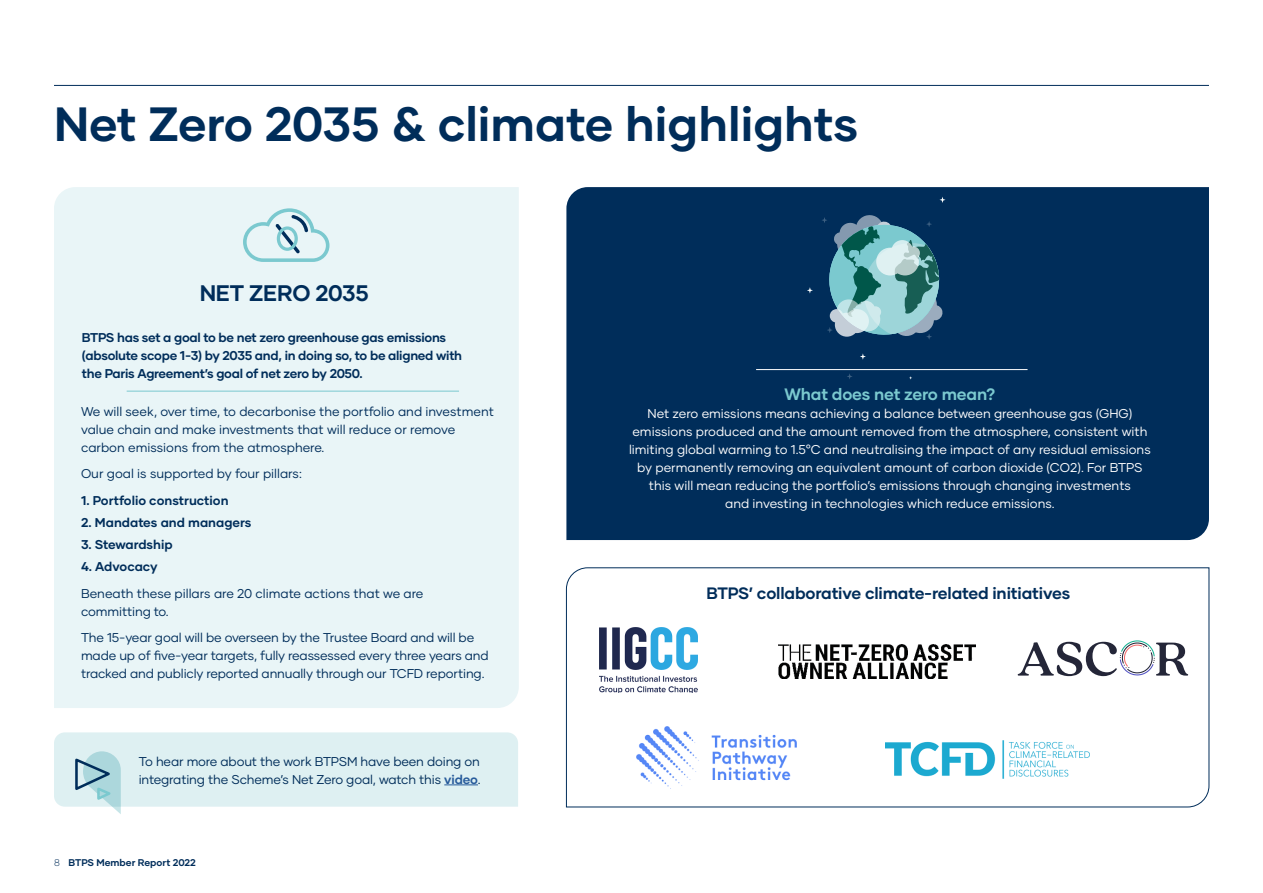
<style>
.page{position:relative;width:1263px;height:893px;background:#fff}
.page>*{position:absolute;margin:0;border:0;box-sizing:border-box;transform-origin:0 0}
.t1{font:700 48px "Gilmer";color:#002d5a}
.t2{font:700 22.5px "Gilmer";letter-spacing:-.015em;color:#002d5a}
.t3{font:700 16.5px "Gilmer";letter-spacing:-.01em;color:#002d5a}
.t4{font:700 16.5px "Gilmer";letter-spacing:-.01em;color:#7bc9cf}
.t5{font:12.75px/18px "Gilmer";letter-spacing:-.01em;color:#002d5a}
.t6{font:12.75px/18px "Gilmer";color:#fff;text-align:center}
.t7{font:700 12.75px/18px "Gilmer";letter-spacing:-.02em;color:#002d5a}
.t8{font:700 12.75px "Gilmer";color:#002d5a}
.t9{font:700 9.75px "Gilmer";color:#002d5a}
.s1{font-weight:700;color:#275b9b}
.s2{font-weight:300}
</style>
<div class="page">
<div style="left:54px;top:187px;width:465px;height:521px;background:#e9f5f7"></div>
<div style="left:566px;top:187px;width:643px;height:353px;background:#002d5a"></div>
<svg style="left:566px;top:567px;width:644px;height:241px"></svg>
<hr style="left:127px;top:391px;width:332px;height:1px;background:#7bc9cf">
<svg style="left:243px;top:208px;width:86px;height:54px;background:#c8e3e8"></svg>
<hr style="left:54px;top:85px;width:1155px;height:1px;background:#002d5a">
<hr style="left:756px;top:369px;width:271px;height:1px;background:#fff">
<svg style="left:939px;top:197px;width:6px;height:6px"></svg>
<svg style="left:807px;top:287px;width:6px;height:6px"></svg>
<svg style="left:860px;top:353px;width:6px;height:7px"></svg>
<svg style="left:847px;top:373px;width:6px;height:7px"></svg>
<svg style="left:909px;top:376px;width:3px;height:4px"></svg>
<svg style="left:821px;top:213px;width:124px;height:128px;background:#427b8d"></svg>
<svg style="left:891px;top:240px;width:22px;height:22px"></svg>
<div style="left:876px;top:248px;width:28px;height:27px;background:#dff1f2;border-radius:50%"></div>
<svg style="left:891px;top:248px;width:28px;height:27px"></svg>
<svg style="left:907px;top:246px;width:13px;height:14px"></svg>
<svg style="left:856px;top:301px;width:19px;height:18px"></svg>
<svg style="left:836px;top:299px;width:24px;height:24px"></svg>
<div style="left:856px;top:307px;width:24px;height:24px;background:linear-gradient(to bottom,#c8e8ea,#c1e5e8);border-radius:50%"></div>
<div style="left:870px;top:306px;width:11px;height:12px;background:#cfeaec;border-radius:50%"></div>
<svg style="left:845px;top:309px;width:24px;height:24px"></svg>
<svg style="left:835px;top:313px;width:24px;height:24px"></svg>
<svg style="left:830px;top:309px;width:13px;height:14px"></svg>
<svg style="left:54px;top:732px;width:464px;height:82px;background:#ddeff1"></svg>
<img style="left:599px;top:628px;width:98px;height:64px">
<img style="left:885px;top:741px;width:205px;height:37px">
<img style="left:636px;top:726px;width:160px;height:63px">
<img style="left:778px;top:644px;width:197px;height:34px">
<svg style="left:1018px;top:640px;width:170px;height:36px"></svg>
<h1 class="t1" style="left:54px;top:94px;width:806px">Net Zero 2035 &amp; climate highlights</h1>
<h2 class="t2" style="left:200px;top:279px;width:171px">NET ZERO 2035</h2>
<p class="t7" style="left:82px;top:328px;width:382px">BTPS has set a goal to be net zero greenhouse gas emissions (absolute scope 1-3) by 2035 and, in doing so, to be aligned with the Paris Agreement’s goal of net zero by 2050.</p>
<p class="t5" style="left:81px;top:402px;width:414px">We will seek, over time, to decarbonise the portfolio and investment value chain and make investments that will reduce or remove carbon emissions from the atmosphere.</p>
<p class="t5" style="left:81px;top:464px;width:222px">Our goal is supported by four pillars:</p>
<p class="t8" style="left:81px;top:492px;width:149px">1. Portfolio construction</p>
<p class="t8" style="left:81px;top:514px;width:172px">2. Mandates and managers</p>
<p class="t7" style="left:81px;top:535px;width:93px">3. Stewardship</p>
<p class="t8" style="left:81px;top:559px;width:78px">4. Advocacy</p>
<p class="t5" style="left:81px;top:584px;width:344px">Beneath these pillars are 20 climate actions that we are committing to.</p>
<p class="t5" style="left:81px;top:629px;width:409px">The 15-year goal will be overseen by the Trustee Board and will be made up of five-year targets, fully reassessed every three years and tracked and publicly reported annually through our TCFD reporting.</p>
<p class="t5" style="left:139px;top:752px;width:344px">To hear more about the work BTPSM have been doing on integrating the Scheme’s Net Zero goal, watch this <span class="s1">video</span>.</p>
<p class="t9" style="left:54px;top:857px;width:143px"><span class="s2">8</span> BTPS Member Report 2022</p>
<p class="t4" style="left:784px;top:384px;width:213px">What does net zero mean?</p>
<p class="t6" style="left:629px;top:405px;width:523px">Net zero emissions means achieving a balance between greenhouse gas (GHG) emissions produced and the amount removed from the atmosphere, consistent with limiting global warming to 1.5°C and neutralising the impact of any residual emissions by permanently removing an equivalent amount of carbon dioxide (CO2). For BTPS this will mean reducing the portfolio’s emissions through changing investments<br>and investing in technologies which reduce emissions.</p>
<p class="t3" style="left:706px;top:583px;width:365px">BTPS’ collaborative climate-related initiatives</p>
</div>
